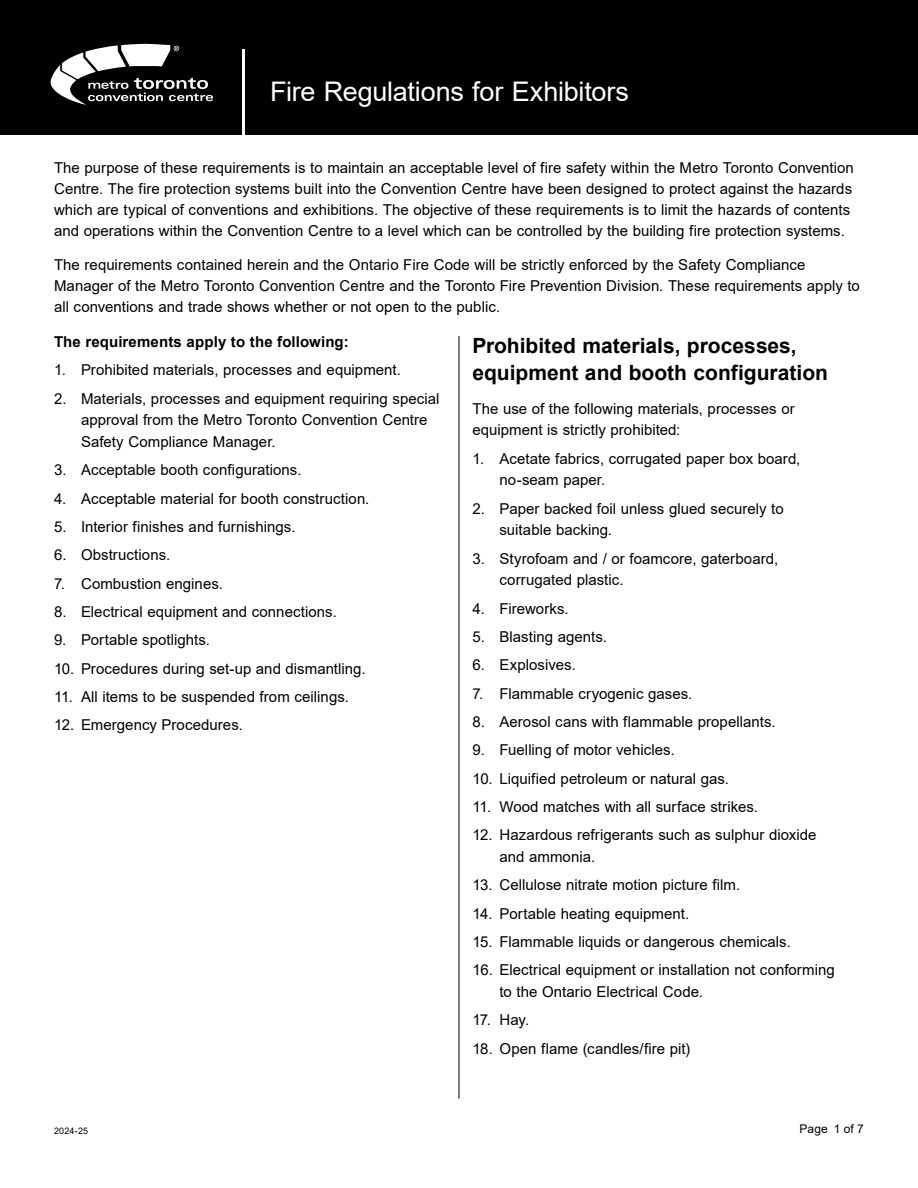
<style>
.page{position:relative;width:918px;height:1188px;background:#fff}
.page>*{position:absolute;margin:0;border:0;box-sizing:border-box;transform-origin:0 0}
.t1{font:27px "Arial";letter-spacing:-.01em;color:#fff}
.P_text{font:700 21px/27px "Arial";color:#000}
.P_text_-_span_all_clms{font:15px/21.6px "Arial";letter-spacing:.005em;color:#000}
.P_text-2{font:15px/21px "Arial";letter-spacing:.005em;color:#000}
.P_text-3{font:700 15px "Arial";letter-spacing:.01em;color:#000}
.t2{font:12px "Arial";letter-spacing:.01em;color:#000}
.t3{font:9px "Arial";letter-spacing:.02em;color:#000}
</style>
<div class="page">
<div style="left:0;top:0;width:918px;height:135px;background:#000"></div>
<svg style="left:50px;top:44px;width:163px;height:61px"></svg>
<hr style="left:242px;top:49px;width:2px;height:86px;background:#fff">
<hr style="left:459px;top:336px;width:1px;height:763px;background:#000">
<h1 class="t1" style="left:270px;top:73px;width:360px">Fire Regulations for Exhibitors</h1>
<p class="P_text_-_span_all_clms" style="left:54px;top:157px;width:801px;line-height:21px">The purpose of these requirements is to maintain an acceptable level of fire safety within the Metro Toronto Convention Centre. The fire protection systems built into the Convention Centre have been designed to protect against the hazards which are typical of conventions and exhibitions. The objective of these requirements is to limit the hazards of contents and operations within the Convention Centre to a level which can be controlled by the building fire protection systems.</p>
<p class="P_text_-_span_all_clms" style="left:54px;top:255px;width:807px;line-height:21px">The requirements contained herein and the Ontario Fire Code will be strictly enforced by the Safety Compliance<br>Manager of the Metro Toronto Convention Centre and the Toronto Fire Prevention Division. These requirements apply to all conventions and trade shows whether or not open to the public.</p>
<p class="P_text-3" style="left:54px;top:331px;width:296px">The requirements apply to the following:</p>
<p class="P_text_-_span_all_clms" style="left:54px;top:359px;width:349px">1. Prohibited materials, processes and equipment.</p>
<p class="P_text_-_span_all_clms" style="left:81px;top:387px;width:360px;text-indent:-27px">2. Materials, processes and equipment requiring special approval from the Metro Toronto Convention Centre<br>Safety Compliance Manager.</p>
<p class="P_text_-_span_all_clms" style="left:54px;top:459px;width:249px">3. Acceptable booth configurations.</p>
<p class="P_text_-_span_all_clms" style="left:54px;top:487px;width:317px">4. Acceptable material for booth construction.</p>
<p class="P_text_-_span_all_clms" style="left:54px;top:516px;width:243px">5. Interior finishes and furnishings.</p>
<p class="P_text_-_span_all_clms" style="left:54px;top:544px;width:118px">6. Obstructions.</p>
<p class="P_text_-_span_all_clms" style="left:54px;top:572px;width:171px">7. Combustion engines.</p>
<p class="P_text_-_span_all_clms" style="left:54px;top:601px;width:284px">8. Electrical equipment and connections.</p>
<p class="P_text_-_span_all_clms" style="left:54px;top:629px;width:158px">9. Portable spotlights.</p>
<p class="P_text_-_span_all_clms" style="left:54px;top:657px;width:313px">10. Procedures during set-up and dismantling.</p>
<p class="P_text_-_span_all_clms" style="left:54px;top:686px;width:297px">11. All items to be suspended from ceilings.</p>
<p class="P_text_-_span_all_clms" style="left:54px;top:714px;width:191px">12. Emergency Procedures.</p>
<p class="P_text" style="left:472px;top:332px;width:357px">Prohibited materials, processes, equipment and booth configuration</p>
<p class="P_text-2" style="left:472px;top:399px;width:324px">The use of the following materials, processes or equipment is strictly prohibited:</p>
<p class="P_text_-_span_all_clms" style="left:500px;top:448px;width:302px;text-indent:-27px">1. Acetate fabrics, corrugated paper box board, no-seam paper.</p>
<p class="P_text_-_span_all_clms" style="left:500px;top:498px;width:286px;text-indent:-27px">2. Paper backed foil unless glued securely to suitable backing.</p>
<p class="P_text_-_span_all_clms" style="left:500px;top:548px;width:280px;text-indent:-27px">3. Styrofoam and / or foamcore, gaterboard, corrugated plastic.</p>
<p class="P_text_-_span_all_clms" style="left:472px;top:597px;width:98px">4. Fireworks.</p>
<p class="P_text_-_span_all_clms" style="left:472px;top:626px;width:136px">5. Blasting agents.</p>
<p class="P_text_-_span_all_clms" style="left:472px;top:654px;width:105px">6. Explosives.</p>
<p class="P_text_-_span_all_clms" style="left:472px;top:683px;width:221px">7. Flammable cryogenic gases.</p>
<p class="P_text_-_span_all_clms" style="left:472px;top:711px;width:305px">8. Aerosol cans with flammable propellants.</p>
<p class="P_text_-_span_all_clms" style="left:472px;top:739px;width:204px">9. Fuelling of motor vehicles.</p>
<p class="P_text_-_span_all_clms" style="left:472px;top:768px;width:258px">10. Liquified petroleum or natural gas.</p>
<p class="P_text_-_span_all_clms" style="left:472px;top:796px;width:287px">11. Wood matches with all surface strikes.</p>
<p class="P_text_-_span_all_clms" style="left:500px;top:824px;width:319px;text-indent:-27px">12. Hazardous refrigerants such as sulphur dioxide and ammonia.</p>
<p class="P_text_-_span_all_clms" style="left:472px;top:874px;width:269px">13. Cellulose nitrate motion picture film.</p>
<p class="P_text_-_span_all_clms" style="left:472px;top:903px;width:218px">14. Portable heating equipment.</p>
<p class="P_text_-_span_all_clms" style="left:472px;top:931px;width:320px">15. Flammable liquids or dangerous chemicals.</p>
<p class="P_text_-_span_all_clms" style="left:500px;top:959px;width:337px;text-indent:-27px">16. Electrical equipment or installation not conforming to the Ontario Electrical Code.</p>
<p class="P_text_-_span_all_clms" style="left:472px;top:1009px;width:58px">17. Hay.</p>
<p class="P_text_-_span_all_clms" style="left:472px;top:1038px;width:219px">18. Open flame (candles/fire pit)</p>
<p class="t3" style="left:54px;top:1124px;width:36px">2024-25</p>
<p class="t2" style="left:800px;top:1121px;width:66px">Page 1 of 7</p>
</div>
